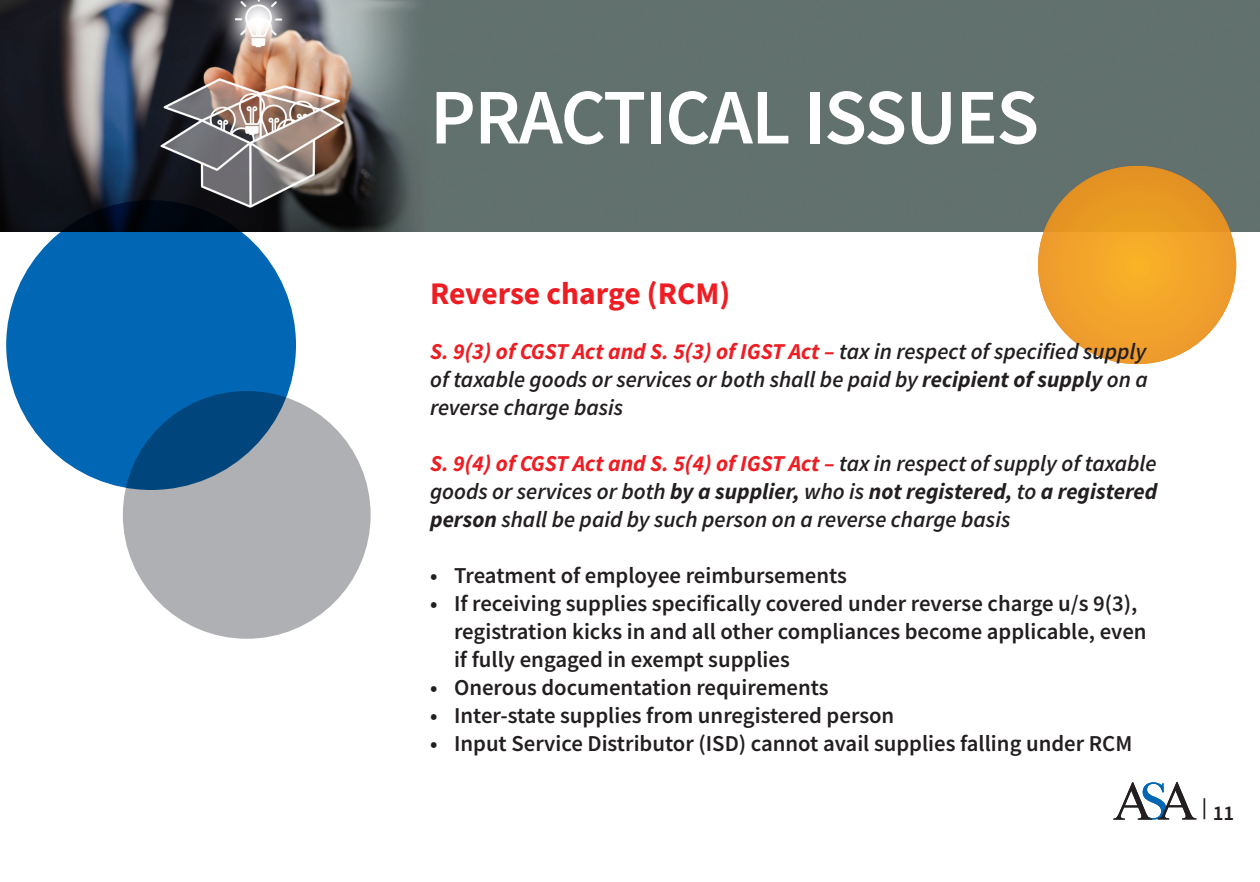
<style>
.page{position:relative;width:1260px;height:882px;background:#fff}
.page>*{position:absolute;margin:0;border:0;box-sizing:border-box;transform-origin:0 0}
.t1{font:600 78.75px "Source Sans Pro";letter-spacing:-.02em;color:#fff}
.t2{font:700 31.5px "Source Sans Pro";color:#ee1d23}
.t3{font:600 22.75px/28px "Source Sans Pro";color:#231f20}
.t4{font:italic 600 22.75px/28px "Source Sans Pro";color:#231f20;text-align:justify}
.t5{font:600 21px "Source Sans Pro";color:#231f20}
.s1{font-weight:700;color:#ee1d23}
.s2{font-weight:700}
</style>
<div class="page">
<img style="left:0;top:0;width:1260px;height:232px">
<svg style="left:1113px;top:782px;width:83px;height:38px"></svg>
<div style="left:6px;top:200px;width:290px;height:290px;background:#0166b3;border-radius:50%"></div>
<svg style="left:123px;top:391px;width:248px;height:248px;background:#8d9ba8"></svg>
<svg style="left:1038px;top:166px;width:198px;height:198px;background:#ee9f28"></svg>
<h1 class="t1" style="left:430px;top:66px;width:611px">PRACTICAL ISSUES</h1>
<h2 class="t2" style="left:430px;top:272px;width:302px">Reverse charge (RCM)</h2>
<p class="t4" style="left:430px;top:337px;width:719px"><span class="s1">S. 9(3) of CGST Act and S. 5(3) of IGST Act –</span> tax in respect of specified supply of taxable goods or services or both shall be paid by <span class="s2">recipient of supply</span> on a reverse charge basis</p>
<p class="t4" style="left:430px;top:449px;width:729px"><span class="s1">S. 9(4) of CGST Act and S. 5(4) of IGST Act –</span> tax in respect of supply of taxable goods or services or both <span class="s2">by a supplier,</span> who is <span class="s2">not registered,</span> to <span class="s2">a registered person</span> shall be paid by such person on a reverse charge basis</p>
<p class="t3" style="left:430px;top:561px;width:418px">• Treatment of employee reimbursements</p>
<p class="t3" style="left:454px;top:589px;width:694px;text-indent:-24px">• If receiving supplies specifically covered under reverse charge u/s 9(3), registration kicks in and all other compliances become applicable, even if fully engaged in exempt supplies</p>
<p class="t3" style="left:430px;top:673px;width:400px">• Onerous documentation requirements</p>
<p class="t3" style="left:430px;top:701px;width:466px">• Inter-state supplies from unregistered person</p>
<p class="t3" style="left:430px;top:729px;width:704px">• Input Service Distributor (ISD) cannot avail supplies falling under RCM</p>
<p class="t5" style="left:1202px;top:799px;width:34px">| 11</p>
</div>
